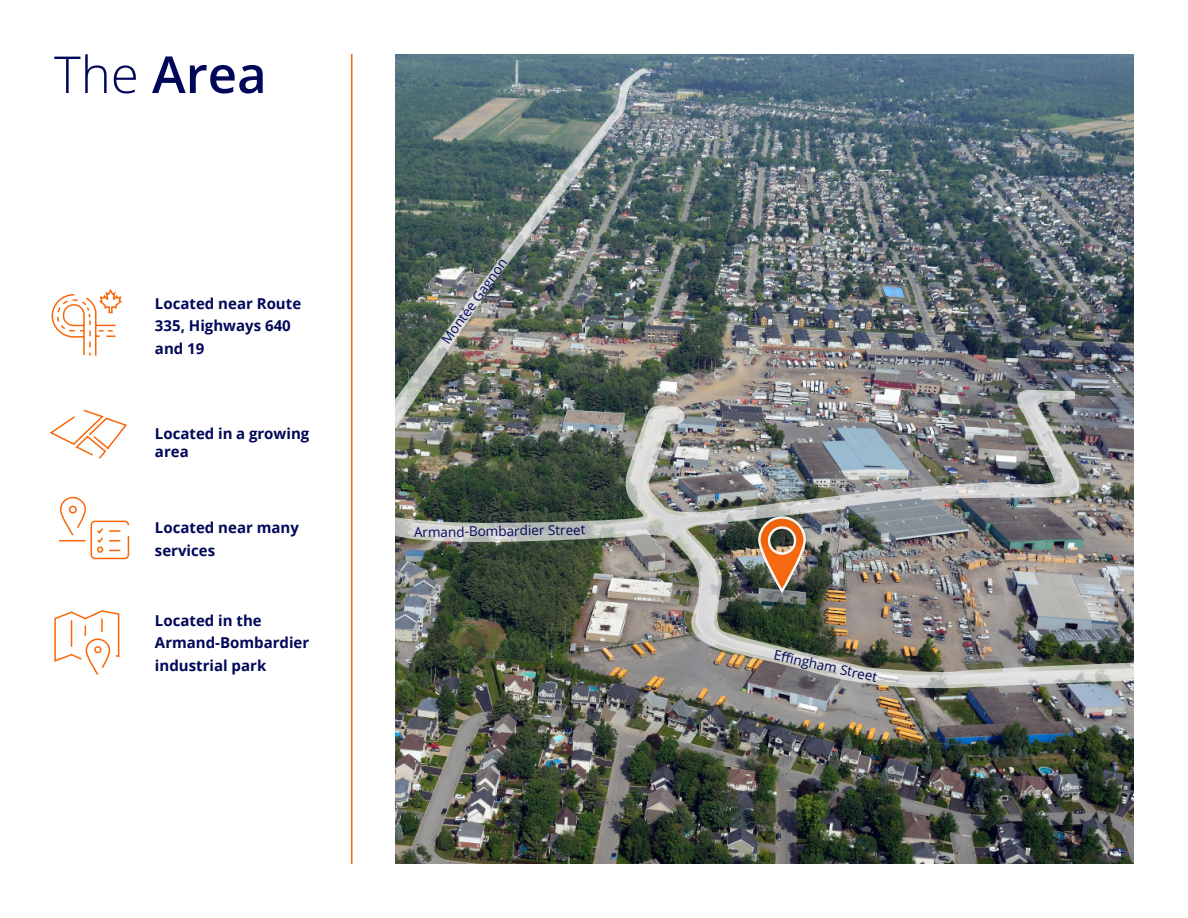
<style>
.page{position:relative;width:1188px;height:918px;background:#fff}
.page>*{position:absolute;margin:0;border:0;box-sizing:border-box;transform-origin:0 0}
.t1{font:600 51px "Open Sans";color:#000759}
.t2{font:700 15px/22.5px "Open Sans";color:#000759}
.t3{font:13.5px "Open Sans";color:#000759}
.s1{font-weight:300}
</style>
<div class="page">
<img style="left:395px;top:54px;width:739px;height:810px">
<svg style="left:51px;top:289px;width:71px;height:67px"></svg>
<svg style="left:49px;top:409px;width:78px;height:50px"></svg>
<hr style="left:351px;top:54px;width:1px;height:810px;background:#fa6609">
<svg style="left:54px;top:610px;width:66px;height:65px"></svg>
<svg style="left:59px;top:498px;width:71px;height:62px"></svg>
<img style="left:395px;top:386px;width:739px;height:304px">
<img style="left:395px;top:63px;width:264px;height:368px">
<h1 class="t1" style="left:54px;top:40px;width:214px"><span class="s1">The</span> Area</h1>
<p class="t2" style="left:155px;top:292px;width:148px">Located near Route<br>335, Highways 640 and 19</p>
<p class="t2" style="left:155px;top:424px;width:156px;line-height:18px">Located in a growing area</p>
<p class="t2" style="left:155px;top:516px;width:145px">Located near many services</p>
<p class="t2" style="left:155px;top:609px;width:156px">Located in the<br>Armand-Bombardier industrial park</p>
<p class="t3" style="left:437px;top:336px;width:103px;rotate:-54deg">Montée Gagnon</p>
<p class="t3" style="left:414px;top:523px;width:173px;rotate:-1deg">Armand-Bombardier Street</p>
<p class="t3" style="left:777px;top:645px;width:107px;rotate:13deg">Effi ngham Street</p>
</div>
